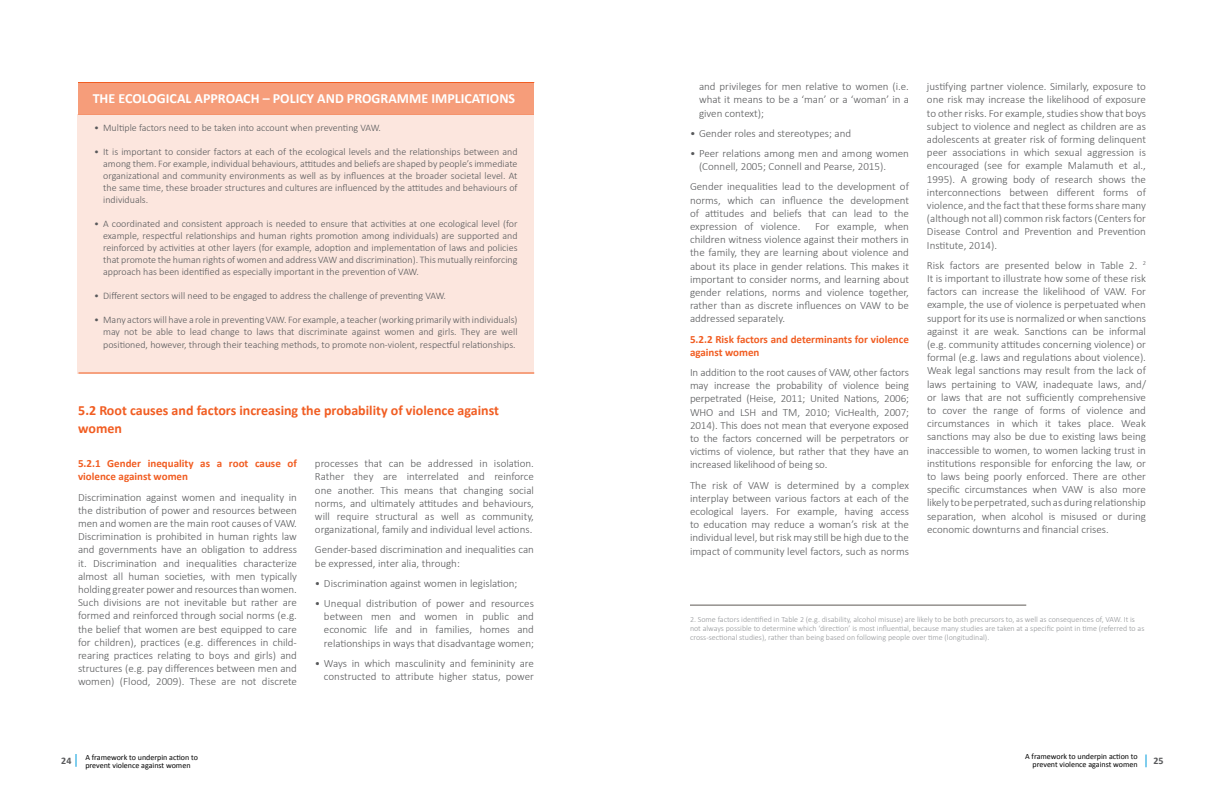
<style>
.page{position:relative;width:1224px;height:792px;background:#fff}
.page>*{position:absolute;margin:0;border:0;box-sizing:border-box;transform-origin:0 0}
.t1{font:700 14px/18px "Calibri";color:#f15d22}
.t2{font:700 14px "Calibri";color:#fff}
.t3{font:300 11px/13.2px "Calibri";color:#58595b;text-align:justify}
.t4{font:700 11px/13.2px "Calibri";color:#f15d22}
.t5{font:300 10px/12px "Calibri";color:#58595b;text-align:justify}
.t6{font:700 10px "Calibri";color:#58595b}
.t7{font:300 8px/9px "Calibri";color:#939598}
.t8{font:8px/8px "Calibri";color:#000}
</style>
<div class="page">
<svg style="left:76px;top:754px;width:1px;height:13px"></svg>
<svg style="left:1146px;top:754px;width:1px;height:13px"></svg>
<hr style="left:690px;top:605px;width:336px;height:1px;background:#5f5a54">
<div style="left:78px;top:114px;width:456px;height:260px;background:#fce6de"></div>
<div style="left:78px;top:83px;width:456px;height:31px;background:#f69d7a"></div>
<hr style="left:78px;top:82px;width:456px;height:1px;background:#f15d22">
<hr style="left:78px;top:372px;width:456px;height:2px;background:#f15d22">
<p class="t2" style="left:93px;top:89px;width:424px">THE ECOLOGICAL APPROACH – POLICY AND PROGRAMME IMPLICATIONS</p>
<p class="t5" style="left:94px;top:121px;width:288px">• Multiple factors need to be taken into account when preventing VAW.</p>
<p class="t5" style="left:103px;top:145px;width:416px;text-indent:-9px">• It is important to consider factors at each of the ecological levels and the relationships between and among them. For example, individual behaviours, attitudes and beliefs are shaped by people’s immediate organizational and community environments as well as by influences at the broader societal level. At the same time, these broader structures and cultures are influenced by the attitudes and behaviours of individuals.</p>
<p class="t5" style="left:103px;top:217px;width:416px;text-indent:-9px">• A coordinated and consistent approach is needed to ensure that activities at one ecological level (for example, respectful relationships and human rights promotion among individuals) are supported and reinforced by activities at other layers (for example, adoption and implementation of laws and policies that promote the human rights of women and address VAW and discrimination). This mutually reinforcing approach has been identified as especially important in the prevention of VAW.</p>
<p class="t5" style="left:94px;top:289px;width:353px">• Different sectors will need to be engaged to address the challenge of preventing VAW.</p>
<p class="t5" style="left:94px;top:313px;width:425px;text-align:right">• Many actors will have a role in preventing VAW. For example, a teacher (working primarily with individuals) may not be able to lead change to laws that discriminate against women and girls. They are well</p>
<p class="t5" style="left:103px;top:338px;width:414px">positioned, however, through their teaching methods, to promote non-violent, respectful relationships.</p>
<p class="t1" style="left:78px;top:401px;width:422px">5.2 Root causes and factors increasing the probability of violence against women</p>
<p class="t4" style="left:78px;top:457px;width:220px">5.2.1 Gender inequality as a root cause of violence against women</p>
<p class="t3" style="left:78px;top:490px;width:221px">Discrimination against women and inequality in the distribution of power and resources between men and women are the main root causes of VAW.<br>Discrimination is prohibited in human rights law and governments have an obligation to address it. Discrimination and inequalities characterize almost all human societies, with men typically holding greater power and resources than women.<br>Such divisions are not inevitable but rather are formed and reinforced through social norms (e.g. the belief that women are best equipped to care for children), practices (e.g. differences in child&shy;rearing practices relating to boys and girls) and structures (e.g. pay differences between men and women) (Flood, 2009). These are not discrete</p>
<p class="t3" style="left:315px;top:457px;width:221px">processes that can be addressed in isolation.<br>Rather they are interrelated and reinforce one another. This means that changing social norms, and ultimately attitudes and behaviours, will require structural as well as community, organizational, family and individual level actions.</p>
<p class="t3" style="left:315px;top:543px;width:221px">Gender-based discrimination and inequalities can be expressed, inter alia, through:</p>
<p class="t3" style="left:315px;top:576px;width:204px">• Discrimination against women in legislation;</p>
<p class="t3" style="left:324px;top:597px;width:212px;text-indent:-9px">• Unequal distribution of power and resources between men and women in public and economic life and in families, homes and relationships in ways that disadvantage women;</p>
<p class="t3" style="left:315px;top:656px;width:220px;text-align:right">• Ways in which masculinity and femininity are constructed to attribute higher status, power</p>
<p class="t3" style="left:699px;top:80px;width:212px">and privileges for men relative to women (i.e. what it means to be a ‘man’ or a ‘woman’ in a given context);</p>
<p class="t3" style="left:690px;top:126px;width:163px">• Gender roles and stereotypes; and</p>
<p class="t3" style="left:699px;top:147px;width:211px;text-indent:-9px">• Peer relations among men and among women (Connell, 2005; Connell and Pearse, 2015).</p>
<p class="t3" style="left:690px;top:180px;width:221px">Gender inequalities lead to the development of norms, which can influence the development of attitudes and beliefs that can lead to the expression of violence.</p>
<p class="t3" style="left:690px;top:220px;width:221px;text-indent:125px">For example, when children witness violence against their mothers in the family, they are learning about violence and about its place in gender relations. This makes it important to consider norms, and learning about gender relations, norms and violence together, rather than as discrete influences on VAW to be addressed separately.</p>
<p class="t4" style="left:690px;top:332px;width:221px">5.2.2 Risk factors and determinants for violence against women</p>
<p class="t3" style="left:690px;top:366px;width:221px">In addition to the root causes of VAW, other factors may increase the probability of violence being perpetrated (Heise, 2011; United Nations, 2006; WHO and LSH and TM, 2010; VicHealth, 2007; 2014). This does not mean that everyone exposed to the factors concerned will be perpetrators or victims of violence, but rather that they have an increased likelihood of being so.</p>
<p class="t3" style="left:690px;top:478px;width:221px">The risk of VAW is determined by a complex interplay between various factors at each of the ecological layers. For example, having access to education may reduce a woman’s risk at the individual level, but risk may still be high due to the impact of community level factors, such as norms</p>
<p class="t3" style="left:927px;top:80px;width:221px">justifying partner violence. Similarly, exposure to one risk may increase the likelihood of exposure to other risks. For example, studies show that boys subject to violence and neglect as children are as adolescents at greater risk of forming delinquent peer associations in which sexual aggression is encouraged (see for example Malamuth et al., 1995). A growing body of research shows the interconnections between different forms of violence, and the fact that these forms share many (although not all) common risk factors (Centers for Disease Control and Prevention and Prevention Institute, 2014).</p>
<p class="t3" style="left:927px;top:258px;width:221px">Risk factors are presented below in Table 2. <sup>2<br></sup>It is important to illustrate how some of these risk factors can increase the likelihood of VAW. For example, the use of violence is perpetuated when support for its use is normalized or when sanctions against it are weak. Sanctions can be informal (e.g. community attitudes concerning violence) or formal (e.g. laws and regulations about violence).<br>Weak legal sanctions may result from the lack of laws pertaining to VAW, inadequate laws, and/ or laws that are not sufficiently comprehensive to cover the range of forms of violence and circumstances in which it takes place. Weak sanctions may also be due to existing laws being inaccessible to women, to women lacking trust in institutions responsible for enforcing the law, or to laws being poorly enforced. There are other specific circumstances when VAW is also more likely to be perpetrated, such as during relationship separation, when alcohol is misused or during economic downturns and financial crises.</p>
<p class="t7" style="left:690px;top:614px;width:456px">2. Some factors identified in Table 2 (e.g. disability, alcohol misuse) are likely to be both precursors to, as well as consequences of, VAW. It is not always possible to determine which ‘direction’ is most influential, because many studies are taken at a specific point in time (referred to as cross-sectional studies), rather than being based on following people over time (longitudinal).</p>
<p class="t6" style="left:61px;top:755px;width:12px">24</p>
<p class="t8" style="left:85px;top:753px;width:114px">A framework to underpin action to prevent violence against women</p>
<p class="t8" style="left:1025px;top:752px;width:114px">A framework to underpin action to</p>
<p class="t8" style="left:1033px;top:760px;width:107px">prevent violence against women</p>
<p class="t6" style="left:1153px;top:755px;width:12px">25</p>
</div>
